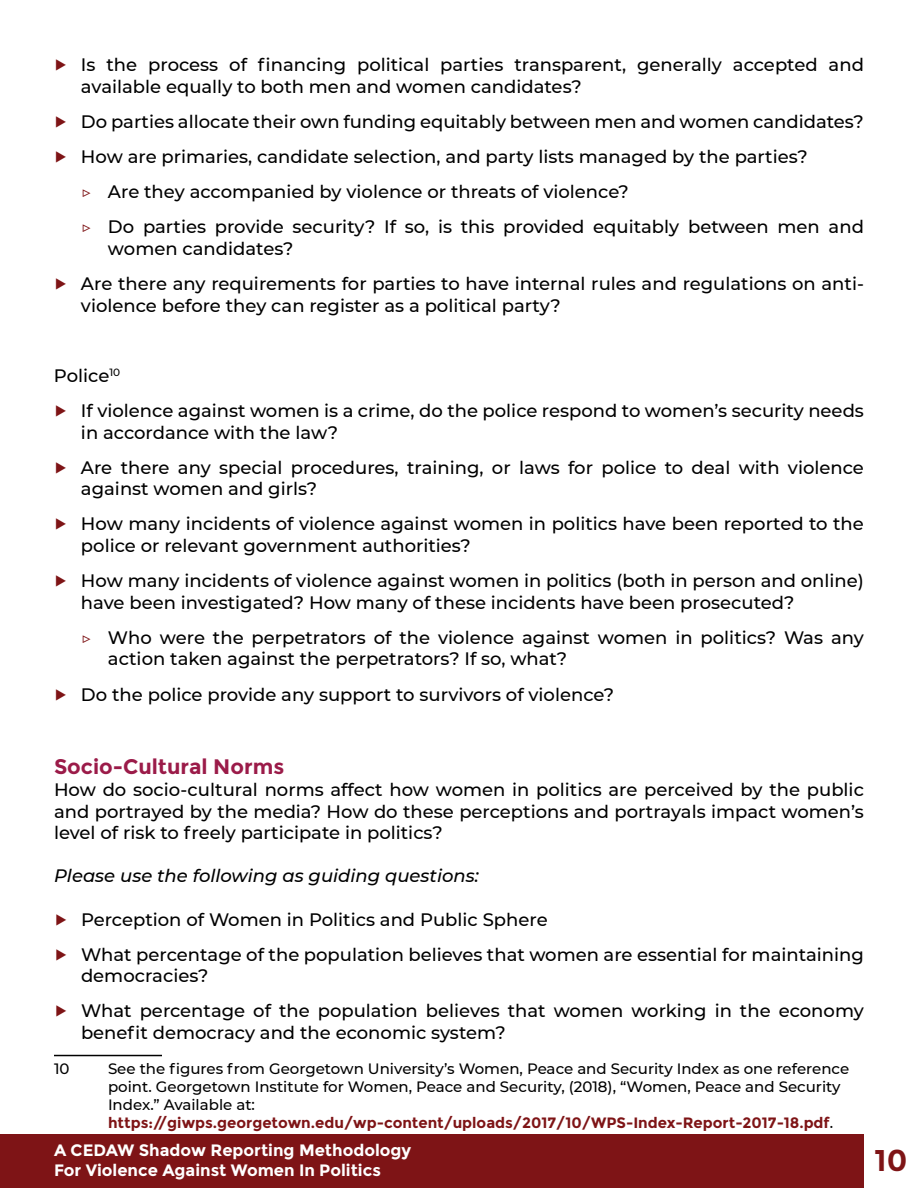
<style>
.page{position:relative;width:918px;height:1188px;background:#fff}
.page>*{position:absolute;margin:0;border:0;box-sizing:border-box;transform-origin:0 0}
.t1{font:700 30px "Montserrat";color:#7e1416}
.t2{font:700 21px "Montserrat";color:#9b1b49}
.t3{font:500 18px/35.1px "Montserrat";color:#000}
.t4{font:italic 500 18px "Montserrat";color:#000}
.t5{font:700 16.5px/19.8px "Montserrat";color:#fff}
.t6{font:500 15px/18px "Montserrat";color:#000}
.s1{color:#7e1416}
.s2{font-weight:700;color:#7e1416}
</style>
<div class="page">
<div style="left:0;top:1134px;width:864px;height:54px;background:#7e1416"></div>
<hr style="left:54px;top:1055px;width:108px;height:1px;background:#000">
<p class="t3" style="left:81px;top:54px;width:784px;line-height:21.6px;text-indent:-27px"><span class="s1">▶</span> Is the process of financing political parties transparent, generally accepted and available equally to both men and women candidates?</p>
<p class="t3" style="left:54px;top:103px;width:811px"><span class="s1">▶</span> Do parties allocate their own funding equitably between men and women candidates?</p>
<p class="t3" style="left:54px;top:139px;width:755px"><span class="s1">▶</span> How are primaries, candidate selection, and party lists managed by the parties?</p>
<p class="t3" style="left:81px;top:174px;width:549px"><span class="s1">▷</span> Are they accompanied by violence or threats of violence?</p>
<p class="t3" style="left:81px;top:209px;width:784px"><span class="s1">▷</span> Do parties provide security? If so, is this provided equitably between men and</p>
<p class="t3" style="left:54px;top:230px;width:811px;text-indent:54px">women candidates?<br><span class="s1">▶</span> Are there any requirements for parties to have internal rules and regulations on anti-</p>
<p class="t3" style="left:81px;top:287px;width:481px">violence before they can register as a political party?</p>
<p class="t3" style="left:54px;top:357px;width:811px">Police<sup>10<br></sup><span class="s1">▶</span> If violence against women is a crime, do the police respond to women’s security needs</p>
<p class="t3" style="left:54px;top:414px;width:811px;text-indent:27px">in accordance with the law?<br><span class="s1">▶</span> Are there any special procedures, training, or laws for police to deal with violence</p>
<p class="t3" style="left:54px;top:471px;width:811px;text-indent:27px">against women and girls?<br><span class="s1">▶</span> How many incidents of violence against women in politics have been reported to the</p>
<p class="t3" style="left:54px;top:527px;width:811px;text-indent:27px">police or relevant government authorities?<br><span class="s1">▶</span> How many incidents of violence against women in politics (both in person and online)</p>
<p class="t3" style="left:81px;top:584px;width:784px">have been investigated? How many of these incidents have been prosecuted?<br><span class="s1">▷</span> Who were the perpetrators of the violence against women in politics? Was any</p>
<p class="t3" style="left:54px;top:641px;width:562px;text-align:center">action taken against the perpetrators? If so, what?<br><span class="s1">▶</span> Do the police provide any support to survivors of violence?</p>
<p class="t2" style="left:54px;top:754px;width:232px">Socio-Cultural Norms</p>
<p class="t3" style="left:54px;top:778px;width:811px;line-height:21.6px;text-align:justify">How do socio-cultural norms affect how women in politics are perceived by the public and portrayed by the media? How do these perceptions and portrayals impact women’s level of risk to freely participate in politics?</p>
<p class="t4" style="left:54px;top:863px;width:426px">Please use the following as guiding questions:</p>
<p class="t3" style="left:54px;top:901px;width:811px"><span class="s1">▶</span> Perception of Women in Politics and Public Sphere<br><span class="s1">▶</span> What percentage of the population believes that women are essential for maintaining</p>
<p class="t3" style="left:54px;top:958px;width:811px;text-indent:27px">democracies?<br><span class="s1">▶</span> What percentage of the population believes that women working in the economy</p>
<p class="t3" style="left:81px;top:1014px;width:426px">benefit democracy and the economic system?</p>
<p class="t6" style="left:54px;top:1059px;width:17px">10</p>
<p class="t6" style="left:108px;top:1059px;width:743px">See the figures from Georgetown University’s Women, Peace and Security Index as one reference point. Georgetown Institute for Women, Peace and Security, (2018), “Women, Peace and Security Index.” Available at: <span class="s2">https://giwps.georgetown.edu/wp-content/uploads/2017/10/WPS-Index-Report-2017-18.pdf</span>.</p>
<p class="t5" style="left:54px;top:1140px;width:359px">A CEDAW Shadow Reporting Methodology<br>For Violence Against Women In Politics</p>
<h1 class="t1" style="left:875px;top:1143px;width:34px">10</h1>
</div>
